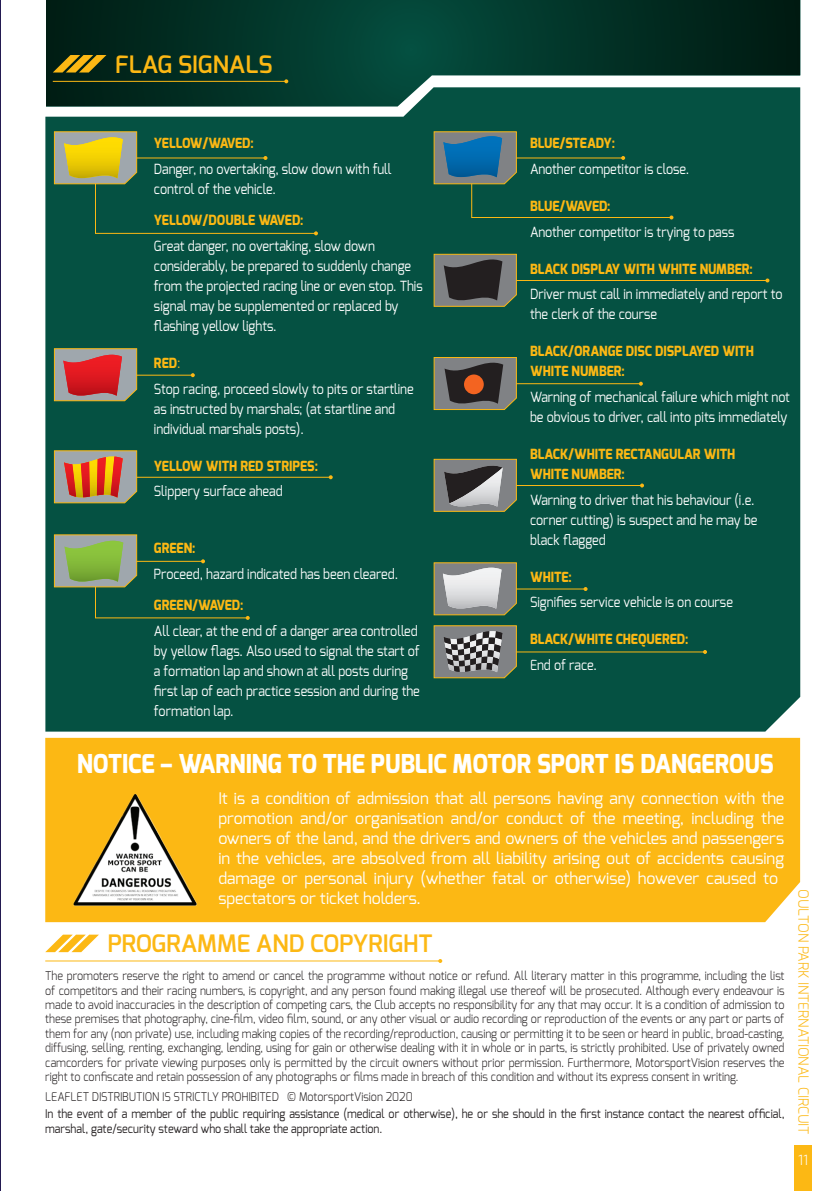
<style>
.page{position:relative;width:840px;height:1191px;background:#fff}
.page>*{position:absolute;margin:0;border:0;box-sizing:border-box;transform-origin:0 0}
.t1{font:800 26px "Exo";color:#fff;scale:.9 1}
.t2{font:600 24px "Exo";color:#fcb814}
.t3{font:16px/20px "Exo";color:#fff}
.t4{font:14px/20px "Exo";color:#fff;scale:.9 1}
.t5{font:800 14px/20px "Exo";color:#fcb814;scale:.9 1}
.t6{font:300 14px "Exo";color:#fcb814}
.t7{font:800 14px "Exo";letter-spacing:-.04em;color:#fcb814;scale:.9 1}
.t8{font:800 14px "Exo";letter-spacing:-.035em;color:#fcb814;scale:.9 1}
.t9{font:300 14px "Exo";color:#fff}
.t10{font:300 12px/14.4px "Exo";color:#231f20;text-align:justify;scale:.9 1}
.t11{font:12px/14.4px "Exo";color:#231f20;scale:.9 1}
.s1{font-weight:800;color:#fcb814}
.s2{color:#fcb814}
</style>
<div class="page">
<div style="left:794px;top:1145px;width:17px;height:46px;background:#fcb814"></div>
<div style="left:45px;top:738px;width:754px;height:184px;background:#fcb814"></div>
<img style="left:71px;top:792px;width:127px;height:115px">
<hr style="left:45px;top:960px;width:395px;height:1px;background:#fcb814">
<svg style="left:438px;top:959px;width:4px;height:4px"></svg>
<svg style="left:45px;top:934px;width:54px;height:18px"></svg>
<div style="left:45px;top:106px;width:754px;height:625px;background:#055142"></div>
<hr style="left:515px;top:280px;width:252px;height:1px;background:#fcb814">
<svg style="left:765px;top:278px;width:4px;height:4px"></svg>
<hr style="left:515px;top:383px;width:125px;height:1px;background:#fcb814">
<svg style="left:638px;top:382px;width:4px;height:4px"></svg>
<hr style="left:515px;top:485px;width:126px;height:1px;background:#fcb814">
<svg style="left:639px;top:483px;width:4px;height:4px"></svg>
<hr style="left:515px;top:588px;width:70px;height:1px;background:#fcb814">
<svg style="left:583px;top:587px;width:4px;height:4px"></svg>
<hr style="left:515px;top:651px;width:189px;height:1px;background:#fcb814">
<svg style="left:702px;top:650px;width:4px;height:4px"></svg>
<hr style="left:136px;top:375px;width:57px;height:1px;background:#fcb814">
<svg style="left:191px;top:373px;width:4px;height:4px"></svg>
<hr style="left:136px;top:477px;width:194px;height:1px;background:#fcb814">
<svg style="left:328px;top:475px;width:4px;height:4px"></svg>
<svg style="left:53px;top:131px;width:265px;height:104px;background:#155948"></svg>
<img style="left:64px;top:137px;width:58px;height:41px">
<svg style="left:53px;top:534px;width:196px;height:86px;background:#205e4d"></svg>
<img style="left:65px;top:541px;width:58px;height:40px">
<svg style="left:53px;top:348px;width:85px;height:54px;background:#989e8d"></svg>
<img style="left:63px;top:355px;width:59px;height:41px">
<svg style="left:53px;top:450px;width:85px;height:54px;background:#999e8d"></svg>
<img style="left:64px;top:456px;width:21px;height:40px">
<img style="left:85px;top:456px;width:37px;height:41px">
<svg style="left:433px;top:625px;width:84px;height:54px;background:#848470"></svg>
<img style="left:443px;top:631px;width:59px;height:41px">
<svg style="left:433px;top:131px;width:240px;height:88px;background:#175846"></svg>
<img style="left:443px;top:136px;width:59px;height:41px">
<svg style="left:433px;top:253px;width:84px;height:54px;background:#5a5951"></svg>
<svg style="left:433px;top:356px;width:84px;height:54px;background:#5f5d54"></svg>
<div style="left:464px;top:374px;width:19px;height:20px;background:#f36421;border-radius:50%"></div>
<svg style="left:433px;top:458px;width:84px;height:54px;background:#808070"></svg>
<img style="left:449px;top:467px;width:53px;height:39px">
<svg style="left:433px;top:562px;width:84px;height:54px;background:#848471"></svg>
<img style="left:442px;top:567px;width:59px;height:41px">
<svg style="left:46px;top:0;width:753px;height:106px;background:#114136"></svg>
<hr style="left:53px;top:81px;width:233px;height:1px;background:#fcb814">
<svg style="left:284px;top:79px;width:4px;height:4px"></svg>
<svg style="left:53px;top:55px;width:53px;height:17px"></svg>
<img style="left:0;top:0;width:1px;height:1191px">
<h2 class="t2" style="left:115px;top:48px;width:159px">FLAG SIGNALS</h2>
<p class="t7" style="left:154px;top:134px;width:112px">YELLOW/WAVED:</p>
<p class="t4" style="left:154px;top:159px;width:265px">Danger, no overtaking, slow down with full control of the vehicle.</p>
<p class="t5" style="left:154px;top:210px;width:167px">YELLOW/DOUBLE WAVED:</p>
<p class="t4" style="left:154px;top:236px;width:300px">Great danger, no overtaking, slow down considerably, be prepared to suddenly change from the projected racing line or even stop. This signal may be supplemented or replaced by flashing yellow lights.</p>
<p class="t4" style="left:154px;top:350px;width:290px;line-height:25.6px"><span class="s1">RED</span><span class="s2">:<br></span>Stop racing, proceed slowly to pits or startline</p>
<p class="t4" style="left:154px;top:398px;width:269px">as instructed by marshals; (at startline and individual marshals posts).</p>
<p class="t5" style="left:154px;top:456px;width:184px">YELLOW WITH RED STRIPES:</p>
<p class="t4" style="left:154px;top:481px;width:144px">Slippery surface ahead</p>
<p class="t5" style="left:154px;top:538px;width:48px">GREEN:</p>
<p class="t4" style="left:154px;top:564px;width:273px">Proceed, hazard indicated has been cleared.</p>
<p class="t5" style="left:154px;top:595px;width:101px">GREEN/WAVED:</p>
<p class="t4" style="left:154px;top:621px;width:297px">All clear, at the end of a danger area controlled by yellow flags. Also used to signal the start of a formation lap and shown at all posts during first lap of each practice session and during the formation lap.</p>
<p class="t5" style="left:530px;top:133px;width:96px">BLUE/STEADY:</p>
<p class="t4" style="left:530px;top:159px;width:178px">Another competitor is close.</p>
<p class="t8" style="left:530px;top:197px;width:91px">BLUE/WAVED:</p>
<p class="t4" style="left:530px;top:221px;width:228px">Another competitor is trying to pass</p>
<p class="t5" style="left:530px;top:259px;width:249px">BLACK DISPLAY WITH WHITE NUMBER:</p>
<p class="t4" style="left:530px;top:284px;width:282px">Driver must call in immediately and report to the clerk of the course</p>
<p class="t5" style="left:530px;top:341px;width:250px">BLACK/ORANGE DISC DISPLAYED WITH<br>WHITE NUMBER:</p>
<p class="t4" style="left:530px;top:387px;width:290px">Warning of mechanical failure which might not be obvious to driver, call into pits immediately</p>
<p class="t5" style="left:530px;top:444px;width:229px">BLACK/WHITE RECTANGULAR WITH<br>WHITE NUMBER:</p>
<p class="t4" style="left:530px;top:489px;width:254px">Warning to driver that his behaviour (i.e. corner cutting) is suspect and he may be black flagged</p>
<p class="t5" style="left:530px;top:567px;width:48px">WHITE:</p>
<p class="t4" style="left:530px;top:592px;width:227px">Signifies service vehicle is on course</p>
<p class="t5" style="left:530px;top:629px;width:177px">BLACK/WHITE CHEQUERED:</p>
<p class="t4" style="left:530px;top:655px;width:76px">End of race.</p>
<h1 class="t1" style="left:77px;top:746px;width:775px">NOTICE – WARNING TO THE PUBLIC MOTOR SPORT IS DANGEROUS</h1>
<p class="t3" style="left:218px;top:788px;width:567px">It is a condition of admission that all persons having any connection with the promotion and/or organisation and/or conduct of the meeting, including the owners of the land, and the drivers and owners of the vehicles and passengers in the vehicles, are absolved from all liability arising out of accidents causing damage or personal injury (whether fatal or otherwise) however caused to spectators or ticket holders.</p>
<h2 class="t2" style="left:108px;top:928px;width:326px">PROGRAMME AND COPYRIGHT</h2>
<p class="t10" style="left:45px;top:968px;width:822px">The promoters reserve the right to amend or cancel the programme without notice or refund. All literary matter in this programme, including the list of competitors and their racing numbers, is copyright, and any person found making illegal use thereof will be prosecuted. Although every endeavour is made to avoid inaccuracies in the description of competing cars, the Club accepts no responsibility for any that may occur. It is a condition of admission to these premises that photography, cine-film, video film, sound, or any other visual or audio recording or reproduction of the events or any part or parts of them for any (non private) use, including making copies of the recording/reproduction, causing or permitting it to be seen or heard in public, broad-casting, diffusing, selling, renting, exchanging, lending, using for gain or otherwise dealing with it in whole or in parts, is strictly prohibited. Use of privately owned camcorders for private viewing purposes only is permitted by the circuit owners without prior permission. Furthermore, MotorsportVision reserves the right to confiscate and retain possession of any photographs or films made in breach of this condition and without its express consent in writing.</p>
<p class="t10" style="left:45px;top:1089px;width:409px">LEAFLET DISTRIBUTION IS STRICTLY PROHIBITED © MotorsportVision 2020</p>
<p class="t11" style="left:45px;top:1106px;width:822px">In the event of a member of the public requiring assistance (medical or otherwise), he or she should in the first instance contact the nearest official, marshal, gate/security steward who shall take the appropriate action.</p>
<p class="t6" style="left:812px;top:889px;width:246px;rotate:90deg">OULTON PARK INTERNATIONAL CIRCUIT</p>
<p class="t9" style="left:797px;top:1150px;width:12px">11</p>
</div>
